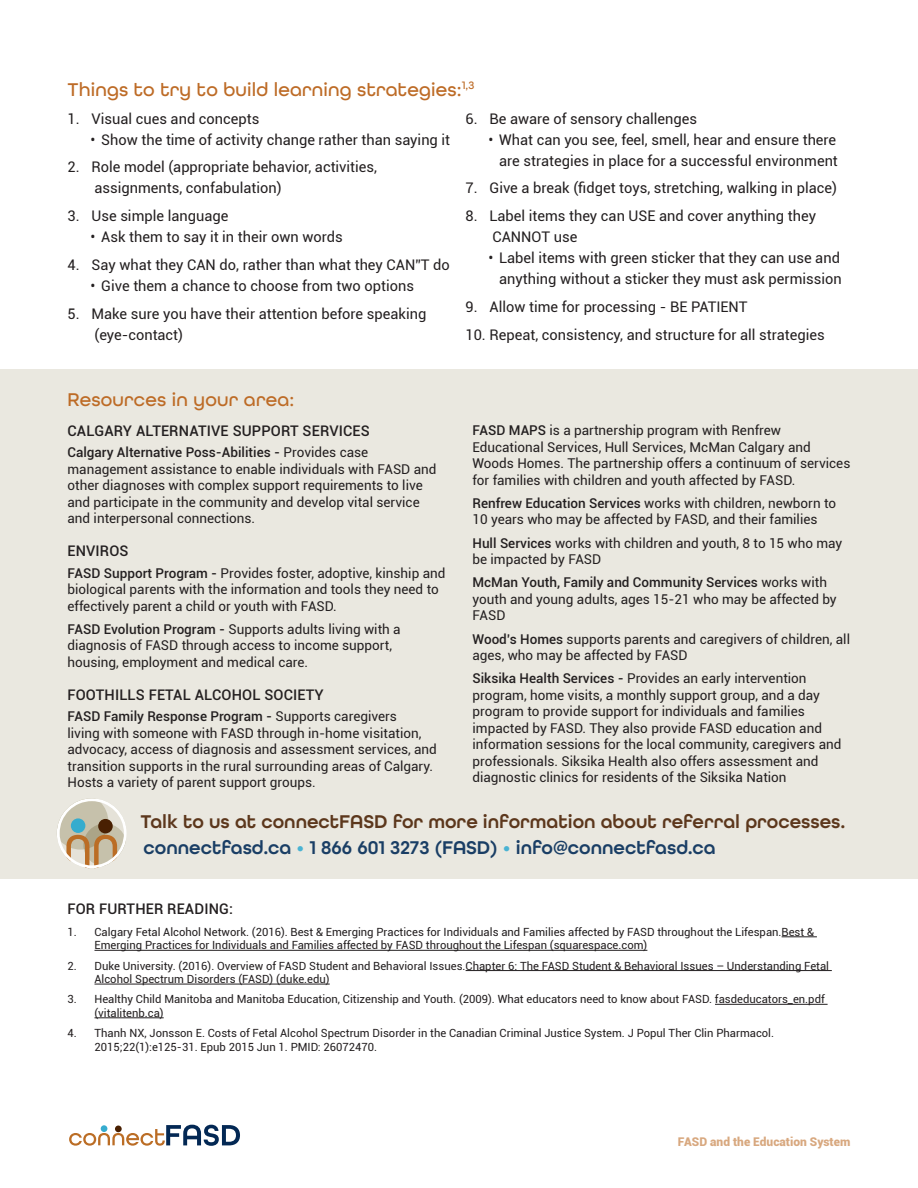
<style>
.page{position:relative;width:918px;height:1188px;background:#fff}
.page>*{position:absolute;margin:0;border:0;box-sizing:border-box;transform-origin:0 0}
.Call_out_Opening_tex{font:600 19.5px "All Round Gothic";color:#5c371c}
.Subhead{font:500 19.5px "All Round Gothic";letter-spacing:.01em;color:#bd6b26}
.Call_out_Opening_tex-2{font:600 19.5px "All Round Gothic";color:#1a3e65}
.t1{font:14.7px/21px "Roboto";color:#231f20}
.Subhead_2{font:500 14.7px "Roboto";letter-spacing:.01em;color:#231f20}
.Resources_copy{font:13.5px/16.5px "Roboto";color:#231f20}
.t2{font:900 12px "Roboto";color:#d8a87f}
.Footnote_text{font:11.25px/13.5px "Roboto";color:#231f20}
.s1{font-weight:500}
.s2{color:#4ab3d3}
</style>
<div class="page">
<svg style="left:69px;top:1125px;width:171px;height:21px"></svg>
<div style="left:0;top:369px;width:918px;height:510px;background:#eae8e0"></div>
<svg style="left:57px;top:798px;width:70px;height:70px"></svg>
<hr style="left:782px;top:937px;width:35px;height:1px;background:#231f20">
<hr style="left:94px;top:950px;width:553px;height:1px;background:#231f20">
<hr style="left:466px;top:970px;width:366px;height:1px;background:#231f20">
<hr style="left:94px;top:984px;width:236px;height:1px;background:#231f20">
<hr style="left:715px;top:1004px;width:113px;height:1px;background:#231f20">
<hr style="left:94px;top:1018px;width:70px;height:1px;background:#231f20">
<p class="Subhead" style="left:68px;top:78px;width:408px">Things to try to build learning strategies:<sup>1,3</sup></p>
<p class="t1" style="left:68px;top:107px;width:193px">1. Visual cues and concepts</p>
<p class="t1" style="left:90px;top:128px;width:361px">• Show the time of activity change rather than saying it</p>
<p class="t1" style="left:94px;top:156px;width:284px;text-indent:-27px">2. Role model (appropriate behavior, activities, assignments, confabulation)</p>
<p class="t1" style="left:68px;top:205px;width:162px">3. Use simple language</p>
<p class="t1" style="left:90px;top:226px;width:254px">• Ask them to say it in their own words</p>
<p class="t1" style="left:68px;top:254px;width:384px">4. Say what they CAN do, rather than what they CAN”T do</p>
<p class="t1" style="left:90px;top:275px;width:325px">• Give them a chance to choose from two options</p>
<p class="t1" style="left:94px;top:302px;width:333px;text-indent:-27px">5. Make sure you have their attention before speaking (eye-contact)</p>
<p class="t1" style="left:465px;top:107px;width:233px">6. Be aware of sensory challenges</p>
<p class="t1" style="left:488px;top:128px;width:351px;text-align:right">• What can you see, feel, smell, hear and ensure there are strategies in place for a successful environment</p>
<p class="t1" style="left:465px;top:177px;width:373px">7. Give a break (fidget toys, stretching, walking in place)</p>
<p class="t1" style="left:492px;top:205px;width:325px;text-indent:-27px">8. Label items they can USE and cover anything they<br>CANNOT use</p>
<p class="t1" style="left:488px;top:247px;width:355px;text-align:right">• Label items with green sticker that they can use and anything without a sticker they must ask permission</p>
<p class="t1" style="left:465px;top:296px;width:284px">9. Allow time for processing - BE PATIENT</p>
<p class="t1" style="left:465px;top:323px;width:361px">10. Repeat, consistency, and structure for all strategies</p>
<p class="Subhead" style="left:68px;top:388px;width:228px">Resources in your area:</p>
<p class="Subhead_2" style="left:68px;top:420px;width:304px">CALGARY ALTERNATIVE SUPPORT SERVICES</p>
<p class="Resources_copy" style="left:68px;top:444px;width:371px"><span class="s1">Calgary Alternative Poss-Abilities -</span> Provides case management assistance to enable individuals with FASD and other diagnoses with complex support requirements to live and participate in the community and develop vital service and interpersonal connections.</p>
<p class="Subhead_2" style="left:68px;top:541px;width:63px">ENVIROS</p>
<p class="Resources_copy" style="left:68px;top:564px;width:379px"><span class="s1">FASD Support Program -</span> Provides foster, adoptive, kinship and biological parents with the information and tools they need to effectively parent a child or youth with FASD.</p>
<p class="Resources_copy" style="left:68px;top:620px;width:335px"><span class="s1">FASD Evolution Program -</span> Supports adults living with a diagnosis of FASD through access to income support, housing, employment and medical care.</p>
<p class="Subhead_2" style="left:68px;top:685px;width:258px">FOOTHILLS FETAL ALCOHOL SOCIETY</p>
<p class="Resources_copy" style="left:68px;top:708px;width:371px"><span class="s1">FASD Family Response Program -</span> Supports caregivers<br>living with someone with FASD through in-home visitation, advocacy, access of diagnosis and assessment services, and transition supports in the rural surrounding areas of Calgary.<br>Hosts a variety of parent support groups.</p>
<p class="Resources_copy" style="left:472px;top:422px;width:379px"><span class="s1">FASD MAPS</span> is a partnership program with Renfrew Educational Services, Hull Services, McMan Calgary and Woods Homes. The partnership offers a continuum of services for families with children and youth affected by FASD.</p>
<p class="Resources_copy" style="left:472px;top:494px;width:365px"><span class="s1">Renfrew Education Services</span> works with children, newborn to<br>10 years who may be affected by FASD, and their families</p>
<p class="Resources_copy" style="left:472px;top:534px;width:371px"><span class="s1">Hull Services</span> works with children and youth, 8 to 15 who may be impacted by FASD</p>
<p class="Resources_copy" style="left:472px;top:574px;width:366px"><span class="s1">McMan Youth, Family and Community Services</span> works with youth and young adults, ages 15-21 who may be affected by<br>FASD</p>
<p class="Resources_copy" style="left:472px;top:630px;width:379px"><span class="s1">Wood’s Homes</span> supports parents and caregivers of children, all ages, who may be affected by FASD</p>
<p class="Resources_copy" style="left:472px;top:670px;width:370px"><span class="s1">Siksika Health Services -</span> Provides an early intervention program, home visits, a monthly support group, and a day program to provide support for individuals and families impacted by FASD. They also provide FASD education and information sessions for the local community, caregivers and professionals. Siksika Health also offers assessment and diagnostic clinics for residents of the Siksika Nation</p>
<p class="Call_out_Opening_tex" style="left:140px;top:810px;width:706px">Talk to us at connectFASD for more information about referral processes.</p>
<p class="Call_out_Opening_tex-2" style="left:144px;top:836px;width:574px">connectfasd.ca <span class="s2">•</span> 1 866 601 3273 (FASD) <span class="s2">•</span> info@connectfasd.ca</p>
<p class="Subhead_2" style="left:68px;top:898px;width:167px">FOR FURTHER READING:</p>
<p class="Footnote_text" style="left:94px;top:925px;width:721px;text-indent:-27px">1. Calgary Fetal Alcohol Network. (2016). Best &amp; Emerging Practices for Individuals and Families affected by FASD throughout the Lifespan.Best &amp;<br>Emerging Practices for Individuals and Families affected by FASD throughout the Lifespan (squarespace.com)</p>
<p class="Footnote_text" style="left:94px;top:959px;width:736px;text-indent:-27px">2. Duke University. (2016). Overview of FASD Student and Behavioral Issues.Chapter 6: The FASD Student &amp; Behavioral Issues – Understanding Fetal<br>Alcohol Spectrum Disorders (FASD) (duke.edu)</p>
<p class="Footnote_text" style="left:94px;top:992px;width:732px;text-indent:-27px">3. Healthy Child Manitoba and Manitoba Education, Citizenship and Youth. (2009). What educators need to know about FASD. fasdeducators_en.pdf (vitalitenb.ca)</p>
<p class="Footnote_text" style="left:94px;top:1026px;width:681px;text-indent:-27px">4. Thanh NX, Jonsson E. Costs of Fetal Alcohol Spectrum Disorder in the Canadian Criminal Justice System. J Popul Ther Clin Pharmacol.<br>2015;22(1):e125-31. Epub 2015 Jun 1. PMID: 26072470.</p>
<p class="t2" style="left:678px;top:1133px;width:174px">FASD and the Education System</p>
</div>
